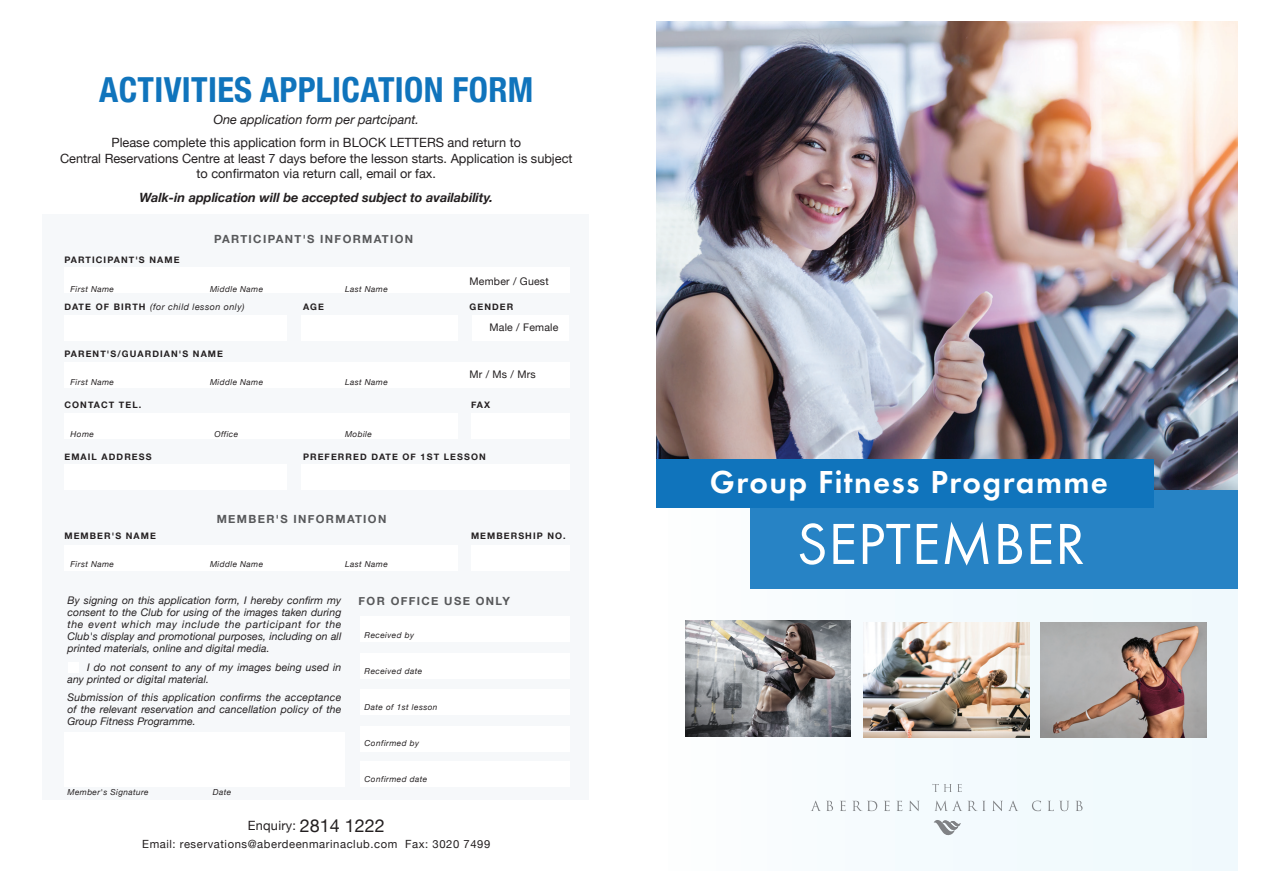
<style>
.page{position:relative;width:1263px;height:893px;background:#fff}
.page>*{position:absolute;margin:0;border:0;box-sizing:border-box;transform-origin:0 0}
.t1{font:60px "Futura T";letter-spacing:.01em;color:#fff}
.t2{font:700 condensed 34.5px "Helvetica Neue";letter-spacing:.01em;color:#1074bc}
.t3{font:600 33px "Futura T";letter-spacing:.04em;color:#fff}
.t4{font:12.75px/15.3px "Helvetica Neue";color:#231f20;text-align:center}
.t5{font:italic 700 12.75px "Helvetica Neue";color:#231f20}
.t6{font:italic 12.75px "Helvetica Neue";color:#231f20}
.t7{font:12.75px "Helvetica Neue";letter-spacing:.02em;color:#231f20}
.t8{font:700 11.25px "Helvetica Neue";letter-spacing:.12em;color:#57585a}
.t9{font:11.25px "Helvetica Neue";letter-spacing:.05em;color:#231f20}
.t10{font:italic 10.5px/12px "Helvetica Neue";letter-spacing:.01em;color:#231f20;text-align:justify}
.t11{font:10.5px "Helvetica Neue";letter-spacing:.02em;color:#231f20}
.t12{font:700 9px "Helvetica Neue";letter-spacing:.12em;color:#231f20}
.t13{font:italic 9px "Helvetica Neue";letter-spacing:.05em;color:#231f20}
.t14{font:italic 8.25px "Helvetica Neue";letter-spacing:.05em;color:#231f20}
.s1{font-weight:700;font-style:normal}
.s2{font-size:18px}
</style>
<div class="page">
<div style="left:654px;top:21px;width:585px;height:849px;background:#f4fbfe"></div>
<div style="left:43px;top:214px;width:546px;height:585px;background:#f6f8fa"></div>
<div style="left:64px;top:268px;width:506px;height:25px;background:#fff"></div>
<div style="left:64px;top:362px;width:506px;height:25px;background:#fff"></div>
<div style="left:64px;top:413px;width:394px;height:25px;background:#fff"></div>
<div style="left:64px;top:545px;width:394px;height:25px;background:#fff"></div>
<div style="left:361px;top:616px;width:209px;height:26px;background:#fff"></div>
<div style="left:361px;top:653px;width:209px;height:25px;background:#fff"></div>
<div style="left:361px;top:726px;width:209px;height:25px;background:#fff"></div>
<div style="left:361px;top:689px;width:209px;height:26px;background:#fff"></div>
<div style="left:361px;top:761px;width:209px;height:26px;background:#fff"></div>
<div style="left:64px;top:732px;width:281px;height:55px;background:#fff"></div>
<div style="left:64px;top:315px;width:223px;height:25px;background:#fff"></div>
<div style="left:64px;top:464px;width:223px;height:25px;background:#fff"></div>
<div style="left:302px;top:315px;width:156px;height:25px;background:#fff"></div>
<div style="left:302px;top:464px;width:268px;height:25px;background:#fff"></div>
<div style="left:472px;top:413px;width:98px;height:25px;background:#fff"></div>
<div style="left:472px;top:315px;width:96px;height:25px;background:#fff"></div>
<div style="left:472px;top:545px;width:98px;height:25px;background:#fff"></div>
<div style="left:68px;top:662px;width:11px;height:11px;background:#fff"></div>
<img style="left:655px;top:21px;width:584px;height:469px">
<div style="left:750px;top:490px;width:489px;height:99px;background:#2783c5"></div>
<div style="left:655px;top:459px;width:498px;height:48px;background:#1074bc"></div>
<svg style="left:932px;top:784px;width:30px;height:8px"></svg>
<svg style="left:811px;top:801px;width:22px;height:10px"></svg>
<svg style="left:840px;top:801px;width:6px;height:10px"></svg>
<svg style="left:853px;top:801px;width:24px;height:10px"></svg>
<svg style="left:884px;top:801px;width:6px;height:10px"></svg>
<svg style="left:897px;top:801px;width:5px;height:10px"></svg>
<svg style="left:909px;top:801px;width:10px;height:10px"></svg>
<svg style="left:935px;top:801px;width:51px;height:10px"></svg>
<svg style="left:992px;top:801px;width:26px;height:10px"></svg>
<svg style="left:1032px;top:801px;width:9px;height:10px"></svg>
<svg style="left:1048px;top:801px;width:21px;height:10px"></svg>
<svg style="left:1076px;top:801px;width:6px;height:10px"></svg>
<svg style="left:934px;top:820px;width:26px;height:16px"></svg>
<img style="left:1041px;top:622px;width:165px;height:116px">
<img style="left:864px;top:622px;width:165px;height:116px">
<img style="left:685px;top:621px;width:166px;height:115px">
<h2 class="t2" style="left:99px;top:61px;width:436px">ACTIVITIES APPLICATION FORM</h2>
<p class="t6" style="left:213px;top:110px;width:207px">One application form per partcipant.</p>
<p class="t4" style="left:60px;top:136px;width:514px">Please complete this application form in BLOCK LETTERS and return to<br>Central Reservations Centre at least 7 days before the lesson starts. Application is subject to confirmaton via return call, email or fax.</p>
<p class="t5" style="left:140px;top:187px;width:355px">Walk-in application will be accepted subject to availability.</p>
<p class="t12" style="left:64px;top:253px;width:117px">PARTICIPANT'S NAME</p>
<p class="t8" style="left:214px;top:230px;width:201px">PARTICIPANT'S INFORMATION</p>
<p class="t11" style="left:469px;top:274px;width:81px">Member / Guest</p>
<p class="t14" style="left:70px;top:283px;width:45px">First Name</p>
<p class="t14" style="left:210px;top:283px;width:55px">Middle Name</p>
<p class="t14" style="left:345px;top:283px;width:44px">Last Name</p>
<p class="t13" style="left:64px;top:301px;width:182px"><span class="s1">DATE OF BIRTH</span> (for child lesson only)</p>
<p class="t12" style="left:303px;top:300px;width:22px">AGE</p>
<p class="t12" style="left:469px;top:300px;width:45px">GENDER</p>
<p class="t11" style="left:490px;top:320px;width:70px">Male / Female</p>
<p class="t12" style="left:64px;top:347px;width:160px">PARENT'S/GUARDIAN'S NAME</p>
<p class="t11" style="left:469px;top:367px;width:68px">Mr / Ms / Mrs</p>
<p class="t14" style="left:70px;top:376px;width:45px">First Name</p>
<p class="t14" style="left:210px;top:376px;width:55px">Middle Name</p>
<p class="t14" style="left:345px;top:376px;width:44px">Last Name</p>
<p class="t12" style="left:64px;top:398px;width:78px">CONTACT TEL.</p>
<p class="t12" style="left:471px;top:398px;width:21px">FAX</p>
<p class="t14" style="left:70px;top:428px;width:25px">Home</p>
<p class="t14" style="left:214px;top:428px;width:25px">Office</p>
<p class="t14" style="left:345px;top:428px;width:28px">Mobile</p>
<p class="t12" style="left:64px;top:449px;width:89px">EMAIL ADDRESS</p>
<p class="t12" style="left:303px;top:449px;width:184px">PREFERRED DATE OF 1ST LESSON</p>
<p class="t8" style="left:217px;top:510px;width:171px">MEMBER'S INFORMATION</p>
<p class="t12" style="left:64px;top:529px;width:93px">MEMBER'S NAME</p>
<p class="t12" style="left:471px;top:529px;width:96px">MEMBERSHIP NO.</p>
<p class="t14" style="left:70px;top:558px;width:45px">First Name</p>
<p class="t14" style="left:210px;top:558px;width:55px">Middle Name</p>
<p class="t14" style="left:345px;top:558px;width:44px">Last Name</p>
<p class="t10" style="left:67px;top:595px;width:275px">By signing on this application form, I hereby confirm my consent to the Club for using of the images taken during the event which may include the participant for the Club's display and promotional purposes, including on all printed materials, online and digital media.</p>
<p class="t10" style="left:67px;top:662px;width:275px;text-indent:20px">I do not consent to any of my images being used in any printed or digital material.</p>
<p class="t10" style="left:67px;top:692px;width:275px">Submission of this application confirms the acceptance of the relevant reservation and cancellation policy of the Group Fitness Programme.</p>
<p class="t8" style="left:359px;top:592px;width:153px">FOR OFFICE USE ONLY</p>
<p class="t14" style="left:365px;top:629px;width:51px">Received by</p>
<p class="t14" style="left:365px;top:665px;width:59px">Received date</p>
<p class="t14" style="left:365px;top:701px;width:74px">Date of 1st lesson</p>
<p class="t14" style="left:365px;top:737px;width:56px">Confirmed by</p>
<p class="t14" style="left:365px;top:773px;width:64px">Confirmed date</p>
<p class="t14" style="left:67px;top:786px;width:83px">Member's Signature</p>
<p class="t14" style="left:213px;top:786px;width:20px">Date</p>
<p class="t7" style="left:248px;top:816px;width:138px">Enquiry: <span class="s2">2814 1222</span></p>
<p class="t9" style="left:142px;top:836px;width:350px">Email: reservations@aberdeenmarinaclub.com Fax: 3020 7499</p>
<h3 class="t3" style="left:710px;top:462px;width:399px">Group Fitness Programme</h3>
<h1 class="t1" style="left:797px;top:509px;width:290px">SEPTEMBER</h1>
</div>
